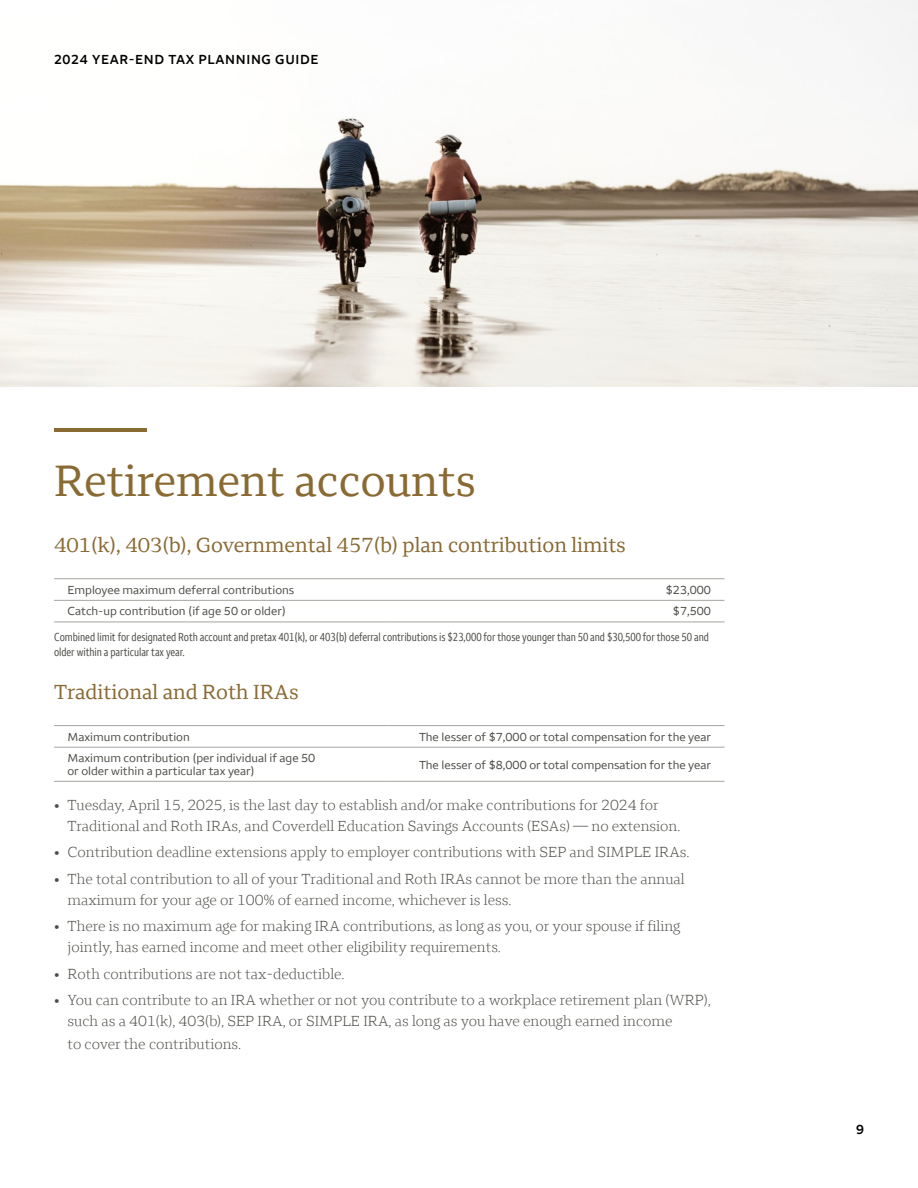
<style>
.page{position:relative;width:918px;height:1188px;background:#fff}
.page>*{position:absolute;margin:0;border:0;box-sizing:border-box;transform-origin:0 0}
.t1{font:45px "Wells Fargo Serif";color:#896a33}
.t2{font:21px "Wells Fargo Serif";color:#896a33}
.t3{font:300 15px/21px "Wells Fargo Serif";color:#4d4c47}
.t4{font:600 13.5px "Wells Fargo Sans";letter-spacing:.05em;color:#000}
.t5{font:12px/13.5px "Wells Fargo Sans";color:#4d4c47}
.t6{font:condensed 12px/15px "Wells Fargo Sans";color:#4d4c47}
</style>
<div class="page">
<img style="left:0;top:0;width:918px;height:386px">
<svg style="left:54px;top:579px;width:670px;height:43px"></svg>
<hr style="left:54px;top:578px;width:335px;height:1px;background:#a4a49e">
<hr style="left:389px;top:578px;width:335px;height:1px;background:#a4a49e">
<hr style="left:54px;top:600px;width:335px;height:1px;background:#a4a49e">
<hr style="left:389px;top:600px;width:335px;height:1px;background:#a4a49e">
<hr style="left:54px;top:622px;width:335px;height:1px;background:#a4a49e">
<hr style="left:389px;top:622px;width:335px;height:1px;background:#a4a49e">
<svg style="left:54px;top:746px;width:670px;height:35px"></svg>
<hr style="left:54px;top:725px;width:335px;height:1px;background:#a4a49e">
<hr style="left:389px;top:725px;width:335px;height:1px;background:#a4a49e">
<hr style="left:54px;top:747px;width:335px;height:1px;background:#a4a49e">
<hr style="left:389px;top:747px;width:335px;height:1px;background:#a4a49e">
<hr style="left:54px;top:781px;width:335px;height:1px;background:#a4a49e">
<hr style="left:389px;top:781px;width:335px;height:1px;background:#a4a49e">
<hr style="left:54px;top:428px;width:92px;height:4px;background:#896a33">
<p class="t4" style="left:54px;top:51px;width:266px">2024 YEAR-END TAx PLANNING GUIDE</p>
<h2 class="t1" style="left:54px;top:453px;width:424px">Retirement accounts</h2>
<h3 class="t2" style="left:54px;top:533px;width:573px">401(k), 403(b), Governmental 457(b) plan contribution limits</h3>
<p class="t5" style="left:68px;top:583px;width:228px">Employee maximum deferral contributions</p>
<p class="t5" style="left:666px;top:583px;width:47px">$23,000</p>
<p class="t5" style="left:68px;top:605px;width:220px">Catch-up contribution (if age 50 or older)</p>
<p class="t5" style="left:673px;top:605px;width:40px">$7,500</p>
<p class="t6" style="left:54px;top:630px;width:657px">Combined limit for designated Roth account and pretax 401(k), or 403(b) deferral contributions is $23,000 for those younger than 50 and $30,500 for those 50 and older within a particular tax year.</p>
<h3 class="t2" style="left:54px;top:679px;width:246px">Traditional and Roth IRAs</h3>
<p class="t5" style="left:68px;top:730px;width:124px">Maximum contribution</p>
<p class="t5" style="left:419px;top:730px;width:293px">The lesser of $7,000 or total compensation for the year</p>
<p class="t5" style="left:67px;top:751px;width:249px">Maximum contribution (per individual if age 50 or older within a particular tax year)</p>
<p class="t5" style="left:419px;top:758px;width:293px">The lesser of $8,000 or total compensation for the year</p>
<p class="t3" style="left:68px;top:794px;width:614px;text-indent:-14px">• Tuesday, April 15, 2025, is the last day to establish and/or make contributions for 2024 for<br>Traditional and Roth IRAs, and Coverdell Education Savings Accounts (ESAs) — no extension.</p>
<p class="t3" style="left:54px;top:842px;width:637px">• Contribution deadline extensions apply to employer contributions with SEP and SIMPLE IRAs.</p>
<p class="t3" style="left:68px;top:868px;width:619px;text-indent:-14px">• The total contribution to all of your Traditional and Roth IRAs cannot be more than the annual maximum for your age or 100% of earned income, whichever is less.</p>
<p class="t3" style="left:68px;top:916px;width:614px;text-indent:-14px">• There is no maximum age for making IRA contributions, as long as you, or your spouse if filing jointly, has earned income and meet other eligibility requirements.</p>
<p class="t3" style="left:54px;top:963px;width:292px">• Roth contributions are not tax-deductible.</p>
<p class="t3" style="left:68px;top:989px;width:645px;text-indent:-14px">• You can contribute to an IRA whether or not you contribute to a workplace retirement plan (WRP), such as a 401(k), 403(b), SEP IRA, or SIMPLE IRA, as long as you have enough earned income</p>
<p class="t3" style="left:68px;top:1033px;width:175px">to cover the contributions.</p>
<p class="t4" style="left:856px;top:1121px;width:9px">9</p>
</div>
